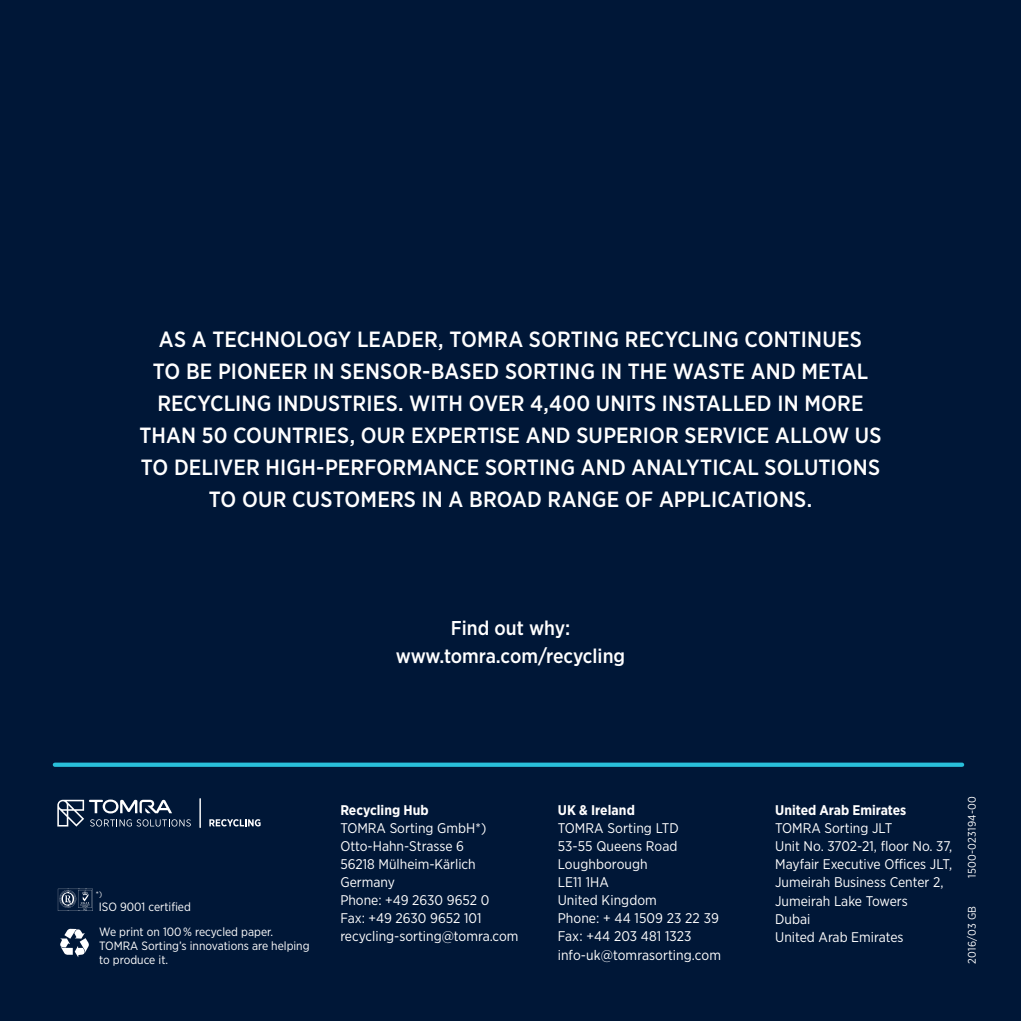
<style>
.page{position:relative;width:1021px;height:1021px;background:#fff}
.page>*{position:absolute;margin:0;border:0;box-sizing:border-box;transform-origin:0 0}
.t1{font:500 22px/32px "Gotham Narrow";letter-spacing:.005em;color:#fff;text-align:center}
.t2{font:500 20px/28px "Gotham Narrow";color:#fff;text-align:center}
.t3{font:14px/18px "Gotham Narrow";color:#fff}
.t4{font:700 14px "Gotham Narrow";color:#fff}
.t5{font:12px/24.8px "Gotham Narrow";color:#fff}
.t6{font:11px "Gotham Narrow";letter-spacing:.02em;color:#fff}
.t7{font:8px "Gotham Narrow";color:#fff}
</style>
<div class="page">
<div style="left:0;top:0;width:1020px;height:1020px;background:#001737"></div>
<svg style="left:55px;top:762px;width:907px;height:4px;background:#22a6c1"></svg>
<svg style="left:58px;top:888px;width:35px;height:22px"></svg>
<svg style="left:60px;top:928px;width:29px;height:29px"></svg>
<svg style="left:209px;top:819px;width:51px;height:7px"></svg>
<hr style="left:199px;top:798px;width:2px;height:30px;background:#fff">
<svg style="left:57px;top:799px;width:134px;height:27px"></svg>
<p class="t1" style="left:139px;top:323px;width:743px">AS A TECHNOLOGY LEADER, TOMRA SORTING RECYCLING CONTINUES<br>TO BE PIONEER IN SENSOR-BASED SORTING IN THE WASTE AND METAL RECYCLING INDUSTRIES. WITH OVER 4,400 UNITS INSTALLED IN MORE THAN 50 COUNTRIES, OUR EXPERTISE AND SUPERIOR SERVICE ALLOW US TO DELIVER HIGH-PERFORMANCE SORTING AND ANALYTICAL SOLUTIONS TO OUR CUSTOMERS IN A BROAD RANGE OF APPLICATIONS.</p>
<h2 class="t2" style="left:396px;top:614px;width:231px">Find out why: www.tomra.com/recycling</h2>
<p class="t7" style="left:96px;top:889px;width:8px">*)</p>
<p class="t5" style="left:99px;top:894px;width:176px">ISO 9001 certified<br>We print on 100% recycled paper.</p>
<p class="t5" style="left:99px;top:938px;width:212px;line-height:14px">TOMRA Sorting’s innovations are helping to produce it.</p>
<p class="t4" style="left:340px;top:802px;width:90px">Recycling Hub</p>
<p class="t3" style="left:340px;top:819px;width:180px">TOMRA Sorting GmbH*)<br>Otto-Hahn-Strasse 6<br>56218 Mülheim-Kärlich<br>Germany<br>Phone: +49 2630 9652 0<br>Fax: +49 2630 9652 101 recycling-sorting@tomra.com</p>
<p class="t4" style="left:557px;top:802px;width:79px">UK &amp; Ireland</p>
<p class="t3" style="left:557px;top:819px;width:165px">TOMRA Sorting LTD<br>53-55 Queens Road<br>Loughborough<br>LE11 1HA<br>United Kingdom<br>Phone: + 44 1509 23 22 39<br>Fax: +44 203 481 1323 info-uk@tomrasorting.com</p>
<p class="t4" style="left:775px;top:802px;width:133px">United Arab Emirates</p>
<p class="t3" style="left:775px;top:819px;width:179px">TOMRA Sorting JLT<br>Unit No. 3702-21, floor No. 37,<br>Mayfair Executive Offices JLT,<br>Jumeirah Business Center 2,<br>Jumeirah Lake Towers<br>Dubai<br>United Arab Emirates</p>
<p class="t6" style="left:965px;top:877px;width:83px;rotate:-90deg">1500-023194-00</p>
<p class="t6" style="left:965px;top:963px;width:59px;rotate:-90deg">2016/03 GB</p>
</div>
